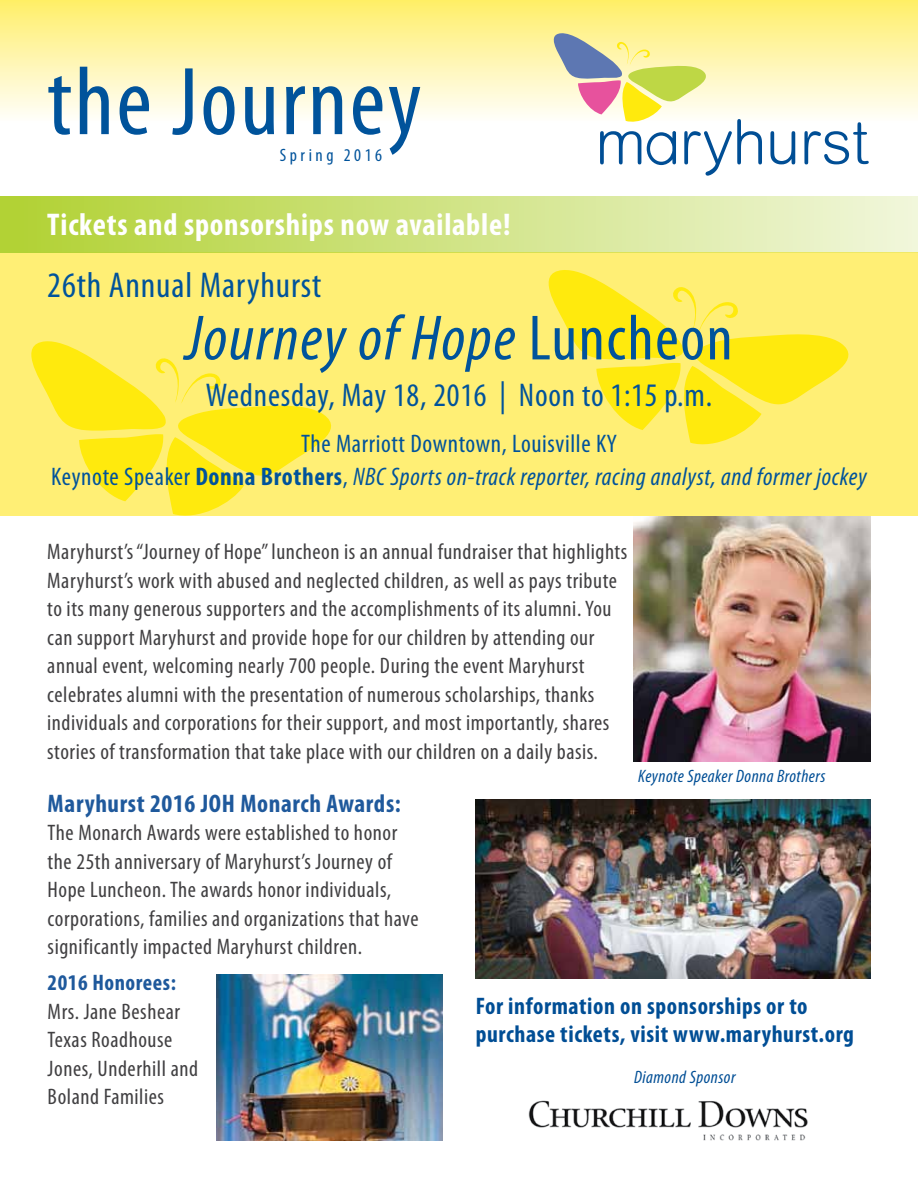
<style>
.page{position:relative;width:918px;height:1188px;background:#fff}
.page>*{position:absolute;margin:0;border:0;box-sizing:border-box;transform-origin:0 0}
.t1{font:condensed 97.5px "Myriad Pro";letter-spacing:.025em;color:#00539b}
.t2{font:italic condensed 64.5px "Myriad Pro";letter-spacing:.025em;color:#00539b}
.t3{font:condensed 36px "Myriad Pro";letter-spacing:.025em;color:#00539b}
.t4{font:condensed 33px "Myriad Pro";letter-spacing:.025em;color:#00539b}
.t5{font:700 condensed 31.5px "Myriad Pro";letter-spacing:.025em;color:#fff}
.t6{font:italic condensed 25.5px/33px "Myriad Pro";letter-spacing:.025em;color:#00539b;text-align:center}
.t7{font:700 condensed 25.5px "Myriad Pro";letter-spacing:.025em;color:#1f599c}
.t8{font:700 condensed 24px/28.5px "Myriad Pro";letter-spacing:.025em;color:#004e95}
.t9{font:condensed 22.5px/28.5px "Myriad Pro";letter-spacing:.025em;color:#414042}
.t10{font:700 condensed 22.5px "Myriad Pro";letter-spacing:.025em;color:#1f599c}
.t11{font:italic condensed 18px "Myriad Pro";letter-spacing:.025em;color:#004e95}
.t12{font:condensed 18px "Myriad Pro";letter-spacing:.2em;color:#00539b}
.s1{font-style:normal}
.s2{font-weight:700;font-style:normal}
</style>
<div class="page">
<img style="left:634px;top:516px;width:237px;height:245px">
<div style="left:0;top:253px;width:918px;height:263px;background:#ffef75"></div>
<div style="left:0;top:197px;width:918px;height:56px;background:linear-gradient(to right,#b1d132,#f1f7db)"></div>
<div style="left:0;top:0;width:918px;height:123px;background:linear-gradient(to bottom,#ffee69,#fffefe)"></div>
<svg style="left:770px;top:131px;width:25px;height:33px"></svg>
<svg style="left:804px;top:122px;width:65px;height:42px"></svg>
<svg style="left:546px;top:32px;width:216px;height:144px"></svg>
<svg style="left:548px;top:270px;width:301px;height:175px"></svg>
<svg style="left:31px;top:341px;width:300px;height:175px"></svg>
<img style="left:476px;top:799px;width:395px;height:179px">
<img style="left:216px;top:974px;width:226px;height:167px">
<img style="left:528px;top:1100px;width:280px;height:41px">
<h1 class="t1" style="left:47px;top:43px;width:376px">the Journey</h1>
<p class="t12" style="left:280px;top:144px;width:104px">Spring 2016</p>
<h3 class="t5" style="left:47px;top:205px;width:465px">Tickets and sponsorships now available!</h3>
<h3 class="t3" style="left:47px;top:263px;width:276px">26th Annual Maryhurst</h3>
<h2 class="t2" style="left:185px;top:299px;width:549px">Journey of Hope <span class="s1">Luncheon</span></h2>
<h3 class="t4" style="left:206px;top:375px;width:508px">Wednesday, May 18, 2016 | Noon to 1:15 p.m.</h3>
<p class="t6" style="left:51px;top:427px;width:817px"><span class="s1">The Marriott Downtown, Louisville KY<br>Keynote Speaker</span> <span class="s2">Donna Brothers</span><span class="s1">,</span> NBC Sports on-track reporter, racing analyst, and former jockey</p>
<p class="t9" style="left:47px;top:537px;width:582px">Maryhurst’s “Journey of Hope” luncheon is an annual fundraiser that highlights Maryhurst’s work with abused and neglected children, as well as pays tribute to its many generous supporters and the accomplishments of its alumni. You can support Maryhurst and provide hope for our children by attending our annual event, welcoming nearly 700 people. During the event Maryhurst celebrates alumni with the presentation of numerous scholarships, thanks individuals and corporations for their support, and most importantly, shares stories of transformation that take place with our children on a daily basis.</p>
<p class="t11" style="left:638px;top:766px;width:189px">Keynote Speaker Donna Brothers</p>
<p class="t7" style="left:48px;top:787px;width:355px">Maryhurst 2016 JOH Monarch Awards:</p>
<p class="t9" style="left:48px;top:818px;width:372px">The Monarch Awards were established to honor the 25th anniversary of Maryhurst’s Journey of Hope Luncheon. The awards honor individuals, corporations, families and organizations that have significantly impacted Maryhurst children.</p>
<p class="t10" style="left:48px;top:969px;width:130px">2016 Honorees:</p>
<p class="t9" style="left:48px;top:997px;width:152px">Mrs. Jane Beshear<br>Texas Roadhouse<br>Jones, Underhill and<br>Boland Families</p>
<p class="t8" style="left:476px;top:991px;width:380px">For information on sponsorships or to purchase tickets, visit www.maryhurst.org</p>
<p class="t11" style="left:634px;top:1066px;width:103px">Diamond Sponsor</p>
</div>
